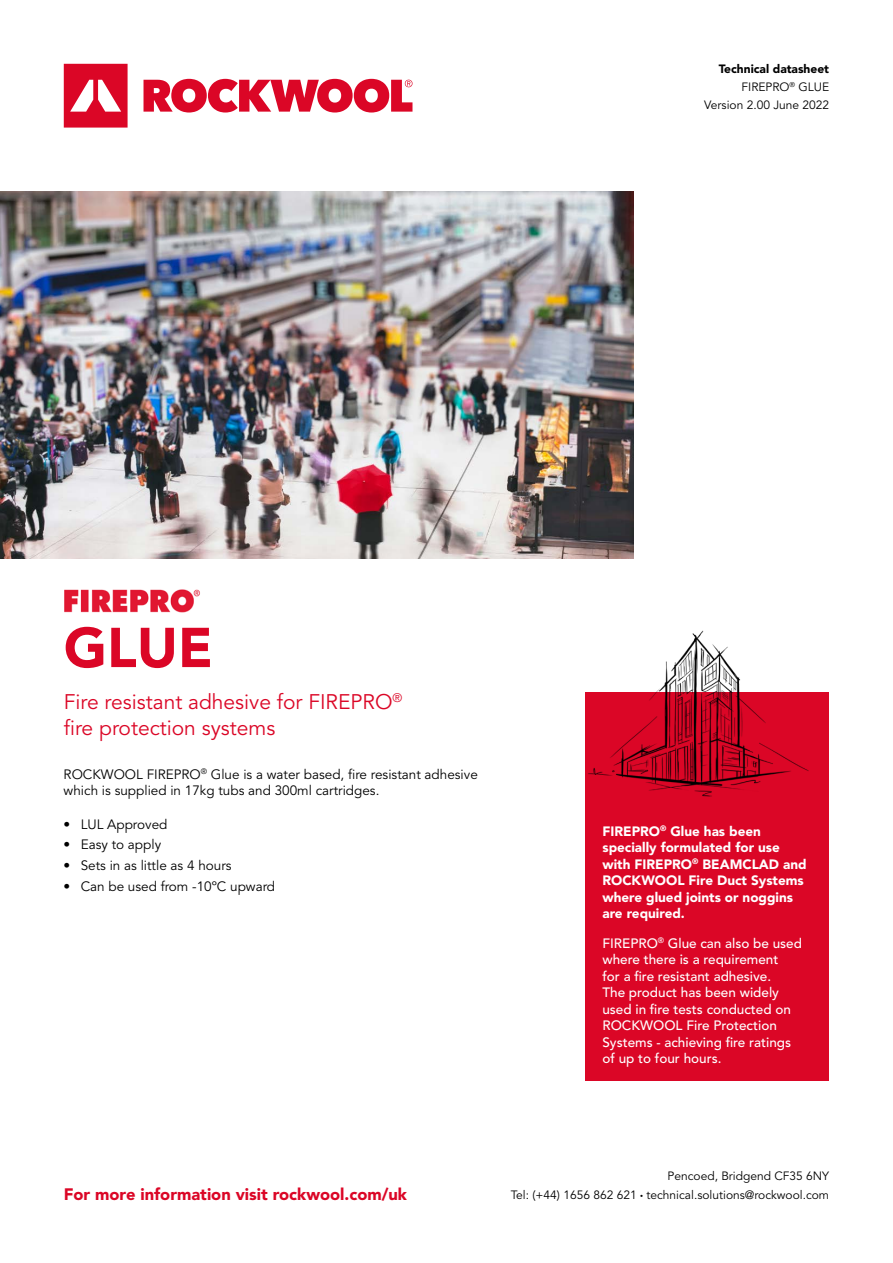
<style>
.page{position:relative;width:893px;height:1263px;background:#fff}
.page>*{position:absolute;margin:0;border:0;box-sizing:border-box;transform-origin:0 0}
.t1{font:900 55.5px "Avenir LT Std";color:#db0626}
.t2{font:21px/25.2px "Avenir LT Std";color:#db0626}
.t3{font:900 16.5px "Avenir LT Std";color:#db0626}
.t4{font:500 13.5px/16.5px "Avenir LT Std";color:#fff}
.t5{font:13.5px/16.5px "Avenir LT Std";color:#000}
.t6{font:900 13.5px/16.5px "Avenir LT Std";color:#fff}
.t7{font:12px/18px "Avenir LT Std";color:#000;text-align:right}
.s1{font-weight:900}
.s2{font-size:6px}
</style>
<div class="page">
<img style="left:0;top:191px;width:633px;height:367px">
<svg style="left:64px;top:64px;width:64px;height:64px"></svg>
<svg style="left:144px;top:79px;width:268px;height:34px"></svg>
<img style="left:64px;top:589px;width:136px;height:23px">
<div style="left:585px;top:692px;width:244px;height:388px;background:#db0626"></div>
<img style="left:588px;top:630px;width:221px;height:167px">
<p class="t7" style="left:704px;top:60px;width:126px"><span class="s1">Technical datasheet<br></span>FIREPRO<sup>®</sup> GLUE<br>Version 2.00 June 2022</p>
<h1 class="t1" style="left:64px;top:614px;width:151px">GLUE</h1>
<h2 class="t2" style="left:64px;top:690px;width:340px">Fire resistant adhesive for FIREPRO<sup>® </sup>fire protection systems</h2>
<p class="t5" style="left:64px;top:766px;width:416px">ROCKWOOL FIREPRO<sup>®</sup> Glue is a water based, fire resistant adhesive which is supplied in 17kg tubs and 300ml cartridges.</p>
<p class="t5" style="left:64px;top:816px;width:105px">• LUL Approved</p>
<p class="t5" style="left:64px;top:837px;width:99px">• Easy to apply</p>
<p class="t5" style="left:64px;top:858px;width:169px">• Sets in as little as 4 hours</p>
<p class="t5" style="left:64px;top:878px;width:213px">• Can be used from -10ºC upward</p>
<p class="t6" style="left:602px;top:823px;width:206px">FIREPRO<sup>®</sup> Glue has been specially formulated for use with FIREPRO<sup>®</sup> BEAMCLAD and<br>ROCKWOOL Fire Duct Systems where glued joints or noggins are required.</p>
<p class="t4" style="left:602px;top:935px;width:201px">FIREPRO<sup>®</sup> Glue can also be used where there is a requirement<br>for a fire resistant adhesive.<br>The product has been widely used in fire tests conducted on<br>ROCKWOOL Fire Protection<br>Systems - achieving fire ratings of up to four hours.</p>
<p class="t3" style="left:64px;top:1184px;width:345px">For more information visit rockwool.com/uk</p>
<p class="t7" style="left:511px;top:1167px;width:320px;line-height:19px">Pencoed, Bridgend CF35 6NY<br>Tel: (+44) 1656 862 621 <span class="s2">•</span> technical.solutions@rockwool.com</p>
</div>
